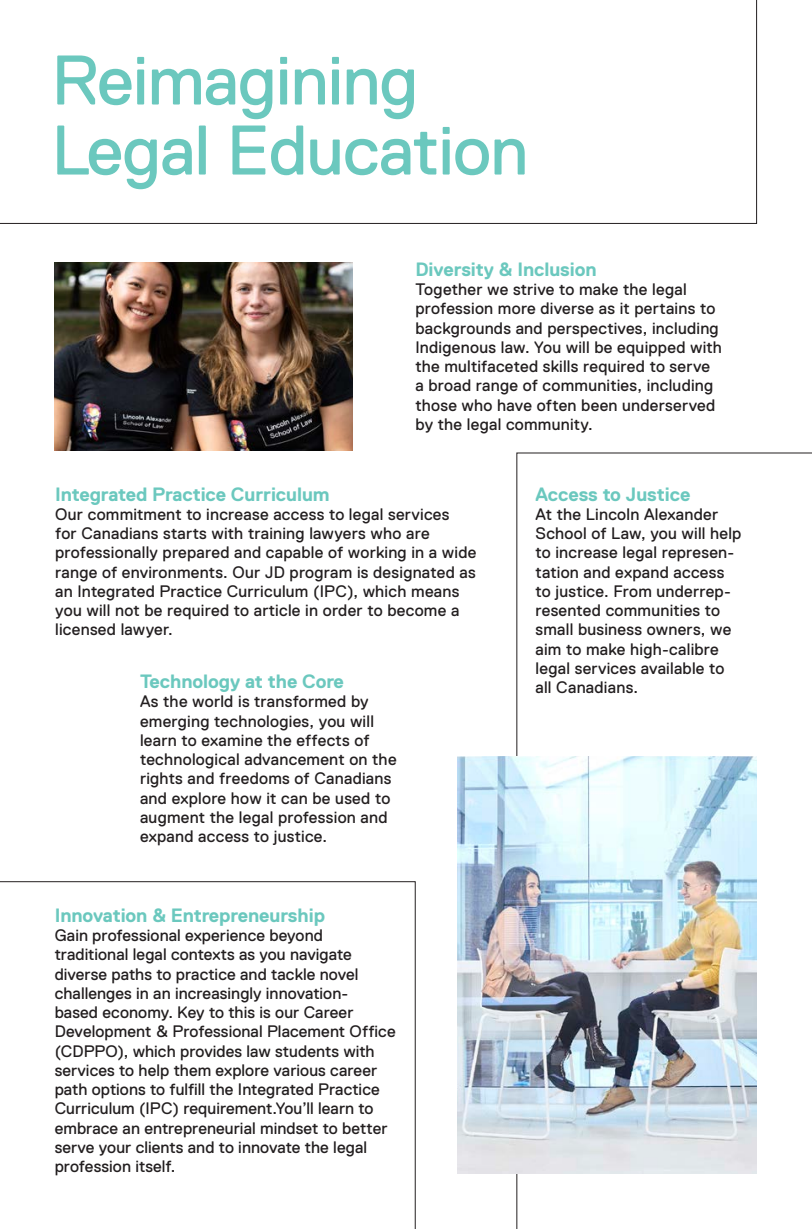
<style>
.page{position:relative;width:812px;height:1229px;background:#fff}
.page>*{position:absolute;margin:0;border:0;box-sizing:border-box;transform-origin:0 0}
.t1{font:70px/70px "Replica Std";letter-spacing:-.01em;color:#6bc8be}
.t2{font:700 19.25px "Replica Std";letter-spacing:-.005em;color:#6bc8be}
.t3{font:16.62px/19.2px "Replica Std";letter-spacing:.01em;color:#231f20}
</style>
<div class="page">
<svg style="left:516px;top:452px;width:294px;height:776px"></svg>
<svg style="left:0;top:881px;width:415px;height:347px"></svg>
<img style="left:457px;top:756px;width:299px;height:417px">
<svg style="left:0;top:222px;width:756px;height:2px"></svg>
<img style="left:54px;top:262px;width:298px;height:188px">
<h1 class="t1" style="left:52px;top:46px;width:477px">Reimagining<br>Legal Education</h1>
<p class="t2" style="left:415px;top:258px;width:182px">Diversity &amp; Inclusion</p>
<p class="t3" style="left:415px;top:280px;width:308px">Together we strive to make the legal profession more diverse as it pertains to backgrounds and perspectives, including Indigenous law. You will be equipped with the multifaceted skills required to serve a broad range of communities, including those who have often been underserved by the legal community.</p>
<p class="t2" style="left:55px;top:483px;width:276px">Integrated Practice Curriculum</p>
<p class="t3" style="left:55px;top:504px;width:422px">Our commitment to increase access to legal services<br>for Canadians starts with training lawyers who are professionally prepared and capable of working in a wide range of environments. Our JD program is designated as an Integrated Practice Curriculum (IPC), which means you will not be required to article in order to become a licensed lawyer.</p>
<p class="t2" style="left:140px;top:670px;width:205px">Technology at the Core</p>
<p class="t3" style="left:140px;top:692px;width:258px">As the world is transformed by emerging technologies, you will learn to examine the effects of technological advancement on the rights and freedoms of Canadians and explore how it can be used to augment the legal profession and expand access to justice.</p>
<p class="t2" style="left:55px;top:904px;width:272px">Innovation &amp; Entrepreneurship</p>
<p class="t3" style="left:55px;top:925px;width:342px">Gain professional experience beyond traditional legal contexts as you navigate diverse paths to practice and tackle novel challenges in an increasingly innovation&shy;based economy. Key to this is our Career Development &amp; Professional Placement Office (CDPPO), which provides law students with services to help them explore various career path options to fulfill the Integrated Practice Curriculum (IPC) requirement.You’ll learn to embrace an entrepreneurial mindset to better serve your clients and to innovate the legal profession itself.</p>
<p class="t2" style="left:535px;top:483px;width:156px">Access to Justice</p>
<p class="t3" style="left:535px;top:504px;width:207px">At the Lincoln Alexander<br>School of Law, you will help to increase legal represen&shy;tation and expand access to justice. From underrep&shy;resented communities to small business owners, we aim to make high-calibre legal services available to all Canadians.</p>
</div>
